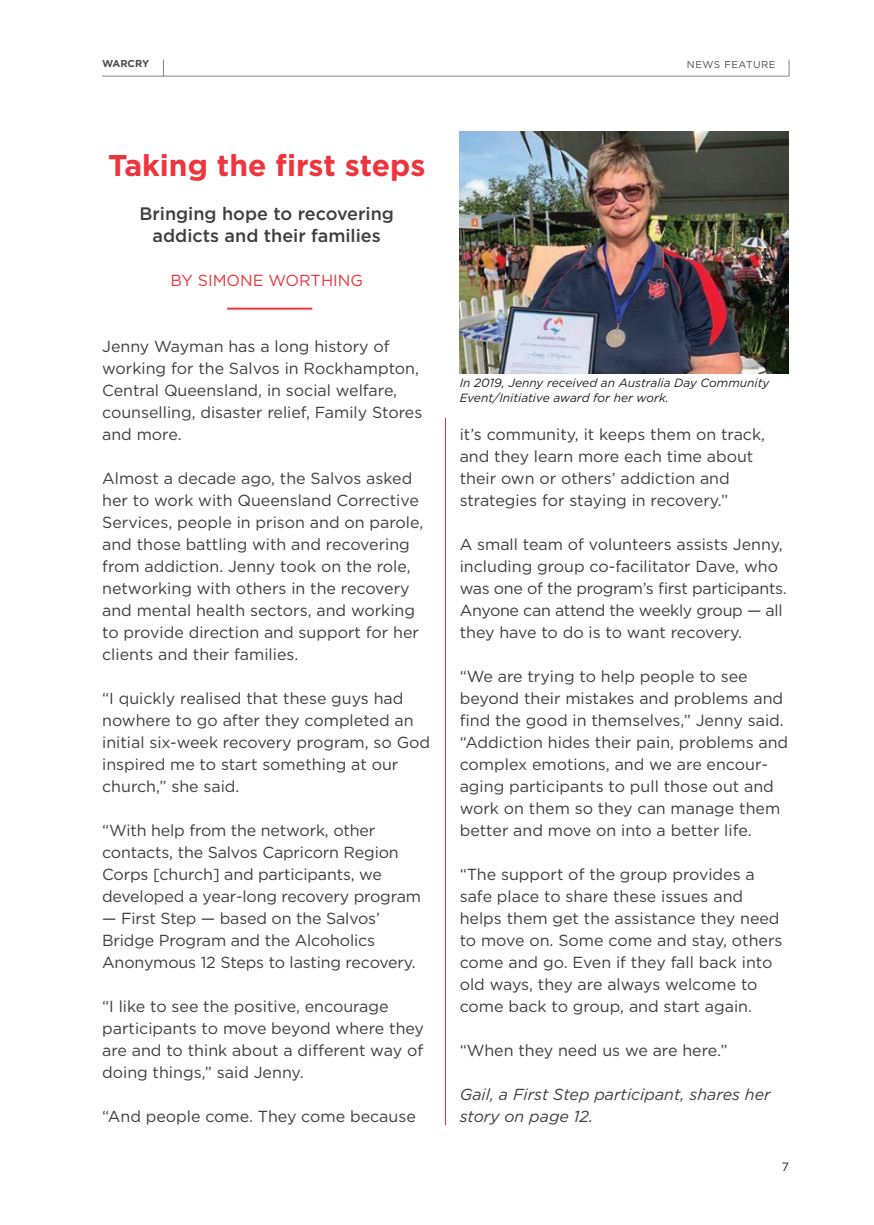
<style>
.page{position:relative;width:874px;height:1225px;background:#fff}
.page>*{position:absolute;margin:0;border:0;box-sizing:border-box;transform-origin:0 0}
.Heading_News_-_re{font:700 30px "Gotham";color:#ee343d}
.Sub-Heading_-_Gre{font:500 18px/22px "Gotham";color:#3e3e3f;text-align:center}
.Body{font:16px/22px "Gotham";color:#3e3e3f}
.Body-2{font:italic 16px/22px "Gotham";color:#3e3e3f}
.By-Line{font:16px "Gotham";color:#ee343d}
.Image_Caption{font:italic 12px/14.4px "Gotham";color:#231f20}
.page_number{font:12px "Gotham";color:#231f20}
.Page_name_-_Left{font:10px "Gotham";letter-spacing:.05em;color:#4b4c4d}
.t1{font:700 10px "Gotham";color:#4b4c4d}
</style>
<div class="page">
<svg style="left:788px;top:60px;width:1px;height:16px"></svg>
<hr style="left:102px;top:76px;width:686px;height:1px;background:#838588">
<svg style="left:163px;top:60px;width:1px;height:16px"></svg>
<img style="left:459px;top:132px;width:329px;height:242px">
<hr style="left:445px;top:418px;width:1px;height:707px;background:#ee343d">
<hr style="left:227px;top:308px;width:85px;height:2px;background:#ee343d">
<p class="t1" style="left:102px;top:58px;width:48px">WARCRY</p>
<p class="Page_name_-_Left" style="left:686px;top:58px;width:90px">NEWS FEATURE</p>
<p class="Heading_News_-_re" style="left:108px;top:148px;width:319px">Taking the first steps</p>
<p class="Sub-Heading_-_Gre" style="left:139px;top:202px;width:256px">Bringing hope to recovering addicts and their families</p>
<p class="By-Line" style="left:170px;top:270px;width:194px">BY SIMONE WORTHING</p>
<p class="Body" style="left:102px;top:335px;width:321px">Jenny Wayman has a long history of working for the Salvos in Rockhampton, Central Queensland, in social welfare, counselling, disaster relief, Family Stores and more.</p>
<p class="Body" style="left:102px;top:467px;width:322px">Almost a decade ago, the Salvos asked her to work with Queensland Corrective Services, people in prison and on parole, and those battling with and recovering from addiction. Jenny took on the role, networking with others in the recovery and mental health sectors, and working to provide direction and support for her clients and their families.</p>
<p class="Body" style="left:102px;top:687px;width:329px">“I quickly realised that these guys had nowhere to go after they completed an initial six-week recovery program, so God inspired me to start something at our church,” she said.</p>
<p class="Body" style="left:102px;top:819px;width:320px">“With help from the network, other contacts, the Salvos Capricorn Region Corps [church] and participants, we developed a year-long recovery program</p>
<p class="Body" style="left:102px;top:907px;width:315px">— First Step — based on the Salvos’<br>Bridge Program and the Alcoholics<br>Anonymous 12 Steps to lasting recovery.</p>
<p class="Body" style="left:102px;top:995px;width:323px">“I like to see the positive, encourage participants to move beyond where they are and to think about a different way of doing things,” said Jenny.</p>
<p class="Body" style="left:102px;top:1105px;width:315px">“And people come. They come because</p>
<p class="Image_Caption" style="left:459px;top:375px;width:311px">In 2019, Jenny received an Australia Day Community<br>Event/Initiative award for her work.</p>
<p class="Body" style="left:459px;top:423px;width:307px">it’s community, it keeps them on track, and they learn more each time about their own or others’ addiction and strategies for staying in recovery.”</p>
<p class="Body" style="left:459px;top:533px;width:328px">A small team of volunteers assists Jenny, including group co-facilitator Dave, who was one of the program’s first participants.<br>Anyone can attend the weekly group — all they have to do is to want recovery.</p>
<p class="Body" style="left:459px;top:665px;width:330px">“We are trying to help people to see beyond their mistakes and problems and find the good in themselves,” Jenny said. “Addiction hides their pain, problems and complex emotions, and we are encour&shy;aging participants to pull those out and work on them so they can manage them better and move on into a better life.</p>
<p class="Body" style="left:459px;top:863px;width:324px">“The support of the group provides a safe place to share these issues and helps them get the assistance they need to move on. Some come and stay, others come and go. Even if they fall back into old ways, they are always welcome to come back to group, and start again.</p>
<p class="Body" style="left:459px;top:1039px;width:269px">“When they need us we are here.”</p>
<p class="Body-2" style="left:459px;top:1083px;width:312px">Gail, a First Step participant, shares her story on page 12.</p>
<p class="page_number" style="left:781px;top:1159px;width:9px">7</p>
</div>
